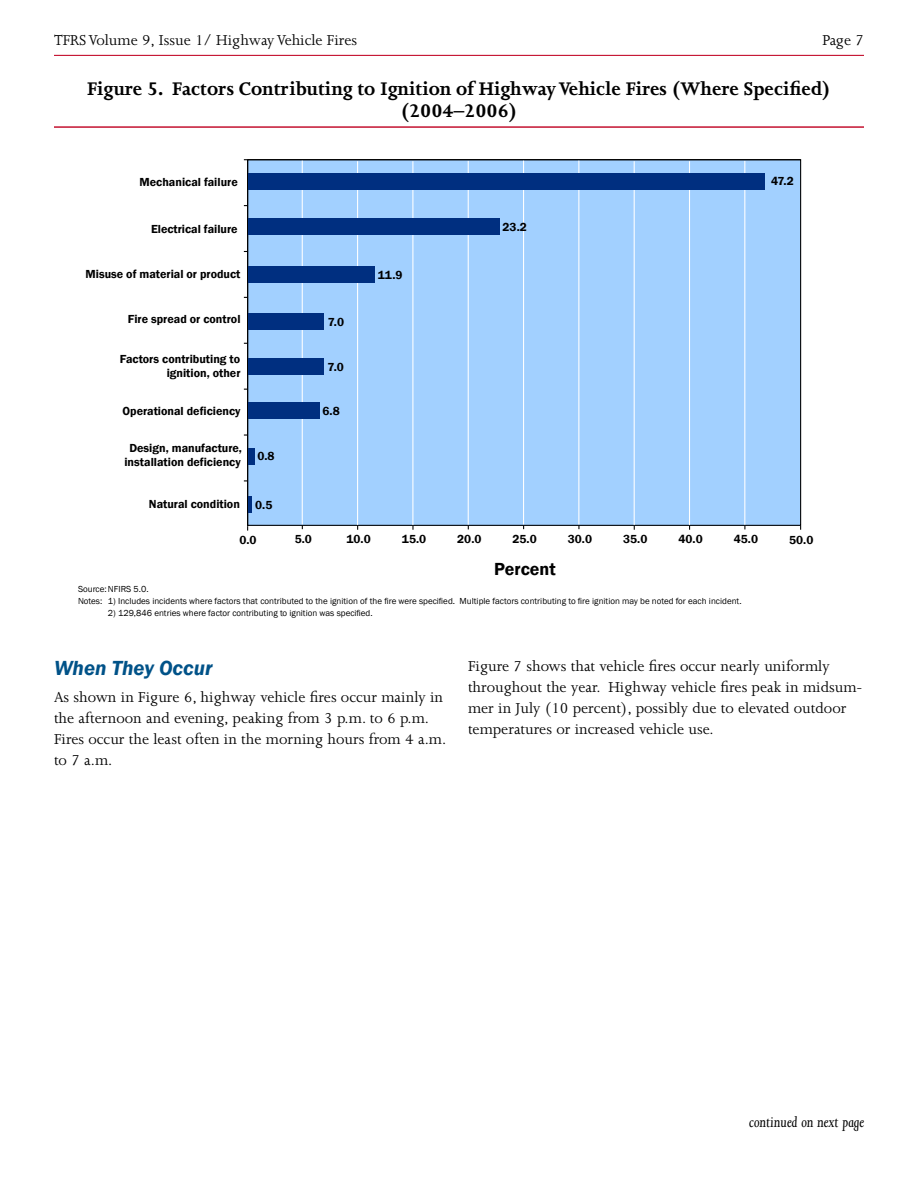
<style>
.page{position:relative;width:918px;height:1188px;background:#fff}
.page>*{position:absolute;margin:0;border:0;box-sizing:border-box;transform-origin:0 0}
.Table_Title{font:700 21px/22.5px "Joanna MT Std";color:#000;text-align:center}
.Text_Head_2{font:italic 600 21px "Franklin Gothic";color:#005288}
.t1{font:600 18px "Franklin Gothic";color:#000}
.t2{font:16.5px/21px "Joanna MT Std";color:#000}
.t3{font:italic 16.5px "Joanna MT Std";color:#000}
.t4{font:600 12px/14.4px "Franklin Gothic";color:#000;text-align:right}
.Table_Notes{font:9px "Franklin Gothic";color:#000}
</style>
<div class="page">
<hr style="left:54px;top:55px;width:810px;height:1px;background:#c41230">
<hr style="left:54px;top:126px;width:810px;height:2px;background:#c41230">
<div style="left:248px;top:160px;width:553px;height:366px;background:#a2d0ff"></div>
<hr style="left:247px;top:160px;width:1px;height:367px;background:#000">
<div style="left:248px;top:448px;width:6px;height:16px;background:#002f80"></div>
<hr style="left:248px;top:497px;width:4px;height:16px;background:#002f80">
<hr style="left:357px;top:161px;width:1px;height:364px;background:#fff">
<hr style="left:302px;top:161px;width:1px;height:363px;background:#fff">
<hr style="left:412px;top:161px;width:1px;height:364px;background:#fff">
<hr style="left:523px;top:161px;width:1px;height:363px;background:#fff">
<hr style="left:468px;top:161px;width:1px;height:364px;background:#fff">
<hr style="left:578px;top:161px;width:1px;height:363px;background:#fff">
<hr style="left:634px;top:161px;width:1px;height:364px;background:#fff">
<hr style="left:689px;top:161px;width:1px;height:364px;background:#fff">
<hr style="left:744px;top:161px;width:1px;height:364px;background:#fff">
<div style="left:248px;top:173px;width:517px;height:17px;background:#002f80"></div>
<div style="left:248px;top:219px;width:252px;height:16px;background:#002f80"></div>
<div style="left:248px;top:266px;width:127px;height:16px;background:#002f80"></div>
<div style="left:248px;top:313px;width:76px;height:17px;background:#002f80"></div>
<div style="left:248px;top:358px;width:75px;height:17px;background:#002f80"></div>
<div style="left:248px;top:403px;width:71px;height:16px;background:#002f80"></div>
<p class="t2" style="left:54px;top:30px;width:305px">TFRS Volume 9, Issue 1/ Highway Vehicle Fires</p>
<p class="t2" style="left:823px;top:30px;width:43px">Page 7</p>
<p class="Table_Title" style="left:87px;top:77px;width:745px">Figure 5. Factors Contributing to Ignition of Highway Vehicle Fires (Where Specified) (2004–2006)</p>
<p class="t4" style="left:139px;top:175px;width:100px">Mechanical failure</p>
<p class="t4" style="left:771px;top:174px;width:24px">47.2</p>
<p class="t4" style="left:151px;top:222px;width:88px">Electrical failure</p>
<p class="t4" style="left:503px;top:220px;width:26px">23.2</p>
<p class="t4" style="left:86px;top:267px;width:157px">Misuse of material or product</p>
<p class="t4" style="left:378px;top:268px;width:26px">11.9</p>
<p class="t4" style="left:128px;top:312px;width:114px">Fire spread or control</p>
<p class="t4" style="left:120px;top:351px;width:122px">Factors contributing to ignition, other</p>
<p class="t4" style="left:123px;top:404px;width:120px">Operational deficiency</p>
<p class="t4" style="left:124px;top:441px;width:119px;text-align:center">Design, manufacture, installation deficiency</p>
<p class="t4" style="left:257px;top:449px;width:19px">0.8</p>
<p class="t4" style="left:328px;top:315px;width:18px">7.0</p>
<p class="t4" style="left:328px;top:360px;width:18px">7.0</p>
<p class="t4" style="left:323px;top:404px;width:19px">6.8</p>
<p class="t4" style="left:149px;top:496px;width:92px">Natural condition</p>
<p class="t4" style="left:255px;top:498px;width:19px">0.5</p>
<p class="t4" style="left:239px;top:533px;width:19px">0.0</p>
<p class="t4" style="left:295px;top:532px;width:19px">5.0</p>
<p class="t4" style="left:347px;top:532px;width:26px">10.0</p>
<p class="t4" style="left:402px;top:532px;width:26px">15.0</p>
<p class="t4" style="left:457px;top:532px;width:26px">20.0</p>
<p class="t4" style="left:513px;top:532px;width:26px">25.0</p>
<p class="t4" style="left:568px;top:532px;width:26px">30.0</p>
<p class="t4" style="left:623px;top:532px;width:26px">35.0</p>
<p class="t4" style="left:679px;top:532px;width:26px">40.0</p>
<p class="t4" style="left:734px;top:532px;width:26px">45.0</p>
<p class="t4" style="left:789px;top:532px;width:26px">50.0</p>
<p class="t1" style="left:494px;top:557px;width:63px">Percent</p>
<p class="Table_Notes" style="left:78px;top:584px;width:72px">Source:NFIRS 5.0.</p>
<p class="Table_Notes" style="left:78px;top:596px;width:665px">Notes: 1) Includes incidents where factors that contributed to the ignition of the fire were specified. Multiple factors contributing to fire ignition may be noted for each incident.</p>
<p class="Table_Notes" style="left:108px;top:608px;width:266px">2) 129,846 entries where factor contributing to ignition was specified.</p>
<p class="Text_Head_2" style="left:54px;top:654px;width:160px">When They Occur</p>
<p class="t2" style="left:54px;top:687px;width:394px">As shown in Figure 6, highway vehicle fires occur mainly in the afternoon and evening, peaking from 3 p.m. to 6 p.m.<br>Fires occur the least often in the morning hours from 4 a.m. to 7 a.m.</p>
<p class="t2" style="left:468px;top:656px;width:396px">Figure 7 shows that vehicle fires occur nearly uniformly throughout the year. Highway vehicle fires peak in midsum&shy;mer in July (10 percent), possibly due to elevated outdoor temperatures or increased vehicle use.</p>
<p class="t3" style="left:749px;top:1113px;width:116px">continued on next page</p>
</div>
